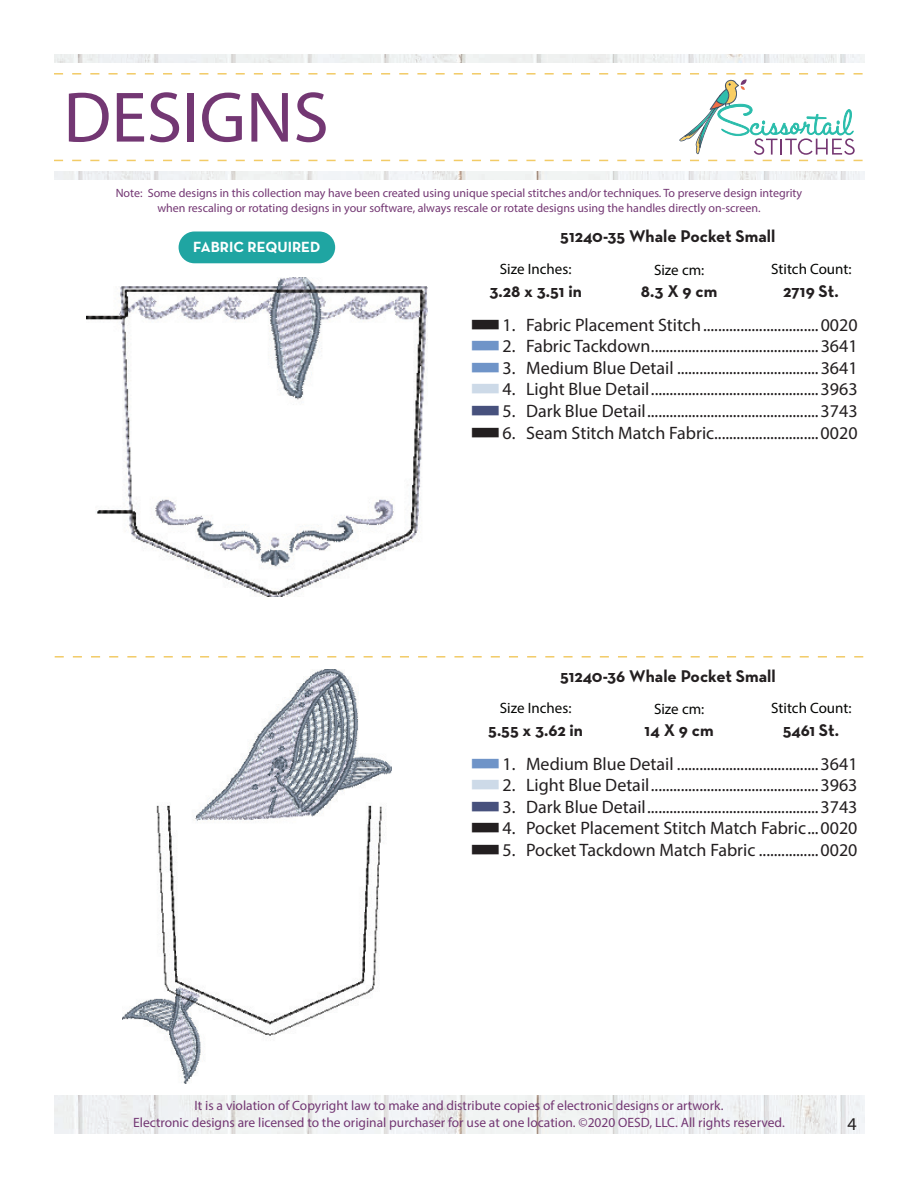
<style>
.page{position:relative;width:918px;height:1188px;background:#fff}
.page>*{position:absolute;margin:0;border:0;box-sizing:border-box;transform-origin:0 0}
.t1{font:72px "Myriad Pro";color:#733773}
.t2{font:18px/21.6px "Myriad Pro";color:#231f20;text-align:justify}
.t3{font:700 17.25px "Neutra Text";color:#231f20}
.t4{font:15px "Myriad Pro";color:#040503}
.t5{font:700 15px "Neutra Text";color:#fff}
.t6{font:13.5px/16.2px "Myriad Pro";color:#733773;text-align:center}
.t7{font:12px/14.4px "Myriad Pro";color:#733773;text-align:center}
.s1{font-family:"threadchart"}
.s2{font-family:"threadchart";color:#6f94c8}
.s3{font-family:"threadchart";color:#cddae8}
.s4{font-family:"threadchart";color:#47517d}
</style>
<div class="page">
<img style="left:54px;top:1096px;width:810px;height:38px">
<img style="left:54px;top:54px;width:810px;height:126px">
<div style="left:29px;top:63px;width:863px;height:108px;background:#fff"></div>
<svg style="left:54px;top:73px;width:809px;height:88px"></svg>
<svg style="left:55px;top:656px;width:808px;height:2px"></svg>
<img style="left:86px;top:278px;width:341px;height:319px">
<img style="left:122px;top:669px;width:270px;height:414px">
<div style="left:179px;top:232px;width:156px;height:31px;background:#1fa5a2;border-radius:16px"></div>
<h1 class="t1" style="left:63px;top:73px;width:267px">DESIGNS</h1>
<p class="t7" style="left:116px;top:186px;width:688px">Note: Some designs in this collection may have been created using unique special stitches and/or techniques. To preserve design integrity when rescaling or rotating designs in your software, always rescale or rotate designs using the handles directly on-screen.</p>
<p class="t5" style="left:193px;top:237px;width:129px">FABRIC REQUIRED</p>
<p class="t3" style="left:560px;top:226px;width:217px">51240-35 Whale Pocket Small</p>
<p class="t4" style="left:500px;top:260px;width:73px">Size Inches:</p>
<p class="t4" style="left:654px;top:260px;width:52px">Size cm:</p>
<p class="t4" style="left:771px;top:260px;width:82px">Stitch Count:</p>
<p class="t3" style="left:489px;top:280px;width:94px">3.28 x 3.51 in</p>
<p class="t3" style="left:641px;top:280px;width:78px">8.3 X 9 cm</p>
<p class="t3" style="left:783px;top:280px;width:57px">2719 St.</p>
<p class="t2" style="left:472px;top:313px;width:387px"><span class="s1">n</span>1. Fabric Placement Stitch...............................0020 <span class="s2">n</span>2. Fabric Tackdown.............................................3641 <span class="s2">n</span>3. Medium Blue Detail ......................................3641 <span class="s3">n</span>4. Light Blue Detail.............................................3963 <span class="s4">n</span>5. Dark Blue Detail..............................................3743 <span class="s1">n</span>6. Seam Stitch Match Fabric............................ 0020</p>
<p class="t3" style="left:560px;top:665px;width:217px">51240-36 Whale Pocket Small</p>
<p class="t4" style="left:500px;top:699px;width:73px">Size Inches:</p>
<p class="t4" style="left:654px;top:700px;width:52px">Size cm:</p>
<p class="t4" style="left:771px;top:699px;width:82px">Stitch Count:</p>
<p class="t3" style="left:488px;top:720px;width:96px">5.55 x 3.62 in</p>
<p class="t3" style="left:645px;top:720px;width:71px">14 X 9 cm</p>
<p class="t3" style="left:783px;top:720px;width:58px">5461 St.</p>
<p class="t2" style="left:472px;top:753px;width:387px"><span class="s2">n</span>1. Medium Blue Detail ......................................3641 <span class="s3">n</span>2. Light Blue Detail.............................................3963 <span class="s4">n</span>3. Dark Blue Detail..............................................3743 <span class="s1">n</span>4. Pocket Placement Stitch Match Fabric...0020 <span class="s1">n</span>5. Pocket Tackdown Match Fabric ................0020</p>
<p class="t6" style="left:133px;top:1098px;width:653px">It is a violation of Copyright law to make and distribute copies of electronic designs or artwork.<br>Electronic designs are licensed to the original purchaser for use at one location. ©2020 OESD, LLC. All rights reserved.</p>
<p class="t2" style="left:848px;top:1113px;width:11px">4</p>
</div>
